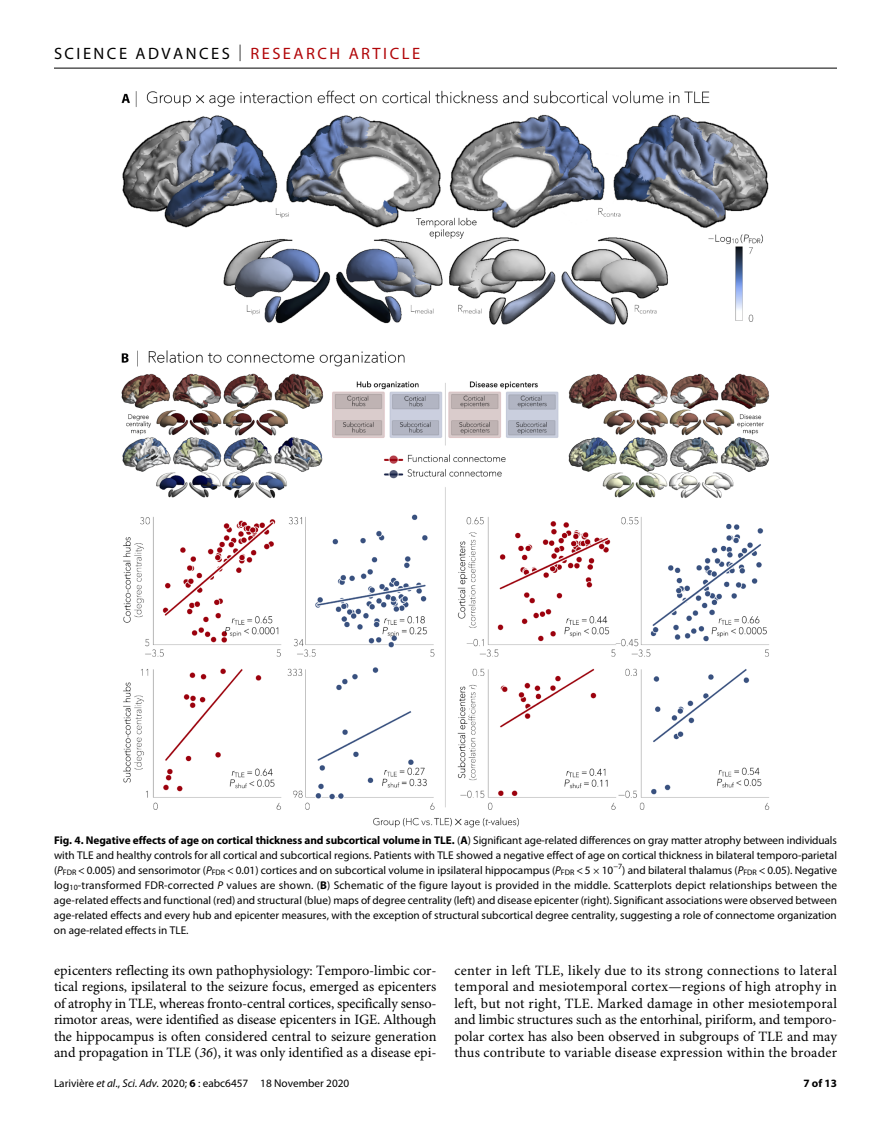
<style>
.page{position:relative;width:891px;height:1134px;background:#fff}
.page>*{position:absolute;margin:0;border:0;box-sizing:border-box;transform-origin:0 0}
.t1{font:16.5px "Myriad Pro";letter-spacing:.15em;color:#000}
.t2{font:14.25px/16.5px "Minion Pro";letter-spacing:.01em;color:#000;text-align:justify}
.t3{font:11.25px/15px "Myriad Pro";color:#000;text-align:justify}
.t4{font:700 11.25px "Myriad Pro";color:#000}
.s1{font-weight:300}
.s2{color:#b10508}
.s3{font-weight:700}
.s4{font-style:italic}
.s5{font-family:"Minion Pro"}
</style>
<div class="page">
<hr style="left:54px;top:68px;width:783px;height:1px;background:#000">
<img style="left:122px;top:90px;width:647px;height:737px">
<h1 class="t1" style="left:54px;top:40px;width:368px">SCIENCE ADVANCES <span class="s1">|</span> <span class="s2">RESEARCH ARTICLE</span></h1>
<p class="t3" style="left:54px;top:833px;width:785px"><span class="s3">Fig. 4. Negative effects of age on cortical thickness and subcortical volume in TLE.</span> (<span class="s3">A</span>) Significant age-related differences on gray matter atrophy between individuals with TLE and healthy controls for all cortical and subcortical regions. Patients with TLE showed a negative effect of age on cortical thickness in bilateral temporo-parietal (<span class="s4">P</span><sub>FDR</sub> &lt; 0.005) and sensorimotor (<span class="s4">P</span><sub>FDR</sub> &lt; 0.01) cortices and on subcortical volume in ipsilateral hippocampus (<span class="s4">P</span><sub>FDR</sub> &lt; 5 <span class="s5">×</span> 10<sup>−7</sup>) and bilateral thalamus (<span class="s4">P</span><sub>FDR</sub> &lt; 0.05). Negative log<sub>10</sub>-transformed FDR-corrected <span class="s4">P</span> values are shown. (<span class="s3">B</span>) Schematic of the figure layout is provided in the middle. Scatterplots depict relationships between the age-related effects and functional (red) and structural (blue) maps of degree centrality (left) and disease epicenter (right). Significant associations were observed between age-related effects and every hub and epicenter measures, with the exception of structural subcortical degree centrality, suggesting a role of connectome organization on age-related effects in TLE.</p>
<p class="t2" style="left:54px;top:963px;width:384px">epicenters reflecting its own pathophysiology: Temporo-limbic cor&shy;tical regions, ipsilateral to the seizure focus, emerged as epicenters of atrophy in TLE, whereas fronto-central cortices, specifically senso&shy;rimotor areas, were identified as disease epicenters in IGE. Although the hippocampus is often considered central to seizure generation and propagation in TLE (<span class="s4">36</span>), it was only identified as a disease epi-</p>
<p class="t2" style="left:454px;top:963px;width:384px">center in left TLE, likely due to its strong connections to lateral temporal and mesiotemporal cortex—regions of high atrophy in left, but not right, TLE. Marked damage in other mesiotemporal and limbic structures such as the entorhinal, piriform, and temporo&shy;polar cortex has also been observed in subgroups of TLE and may thus contribute to variable disease expression within the broader</p>
<p class="t3" style="left:54px;top:1076px;width:297px">Larivière <span class="s4">et al</span>., <span class="s4">Sci. Adv.</span> 2020; <span class="s3">6</span> : eabc6457 18 November 2020</p>
<p class="t4" style="left:803px;top:1074px;width:35px">7 of 13</p>
</div>
